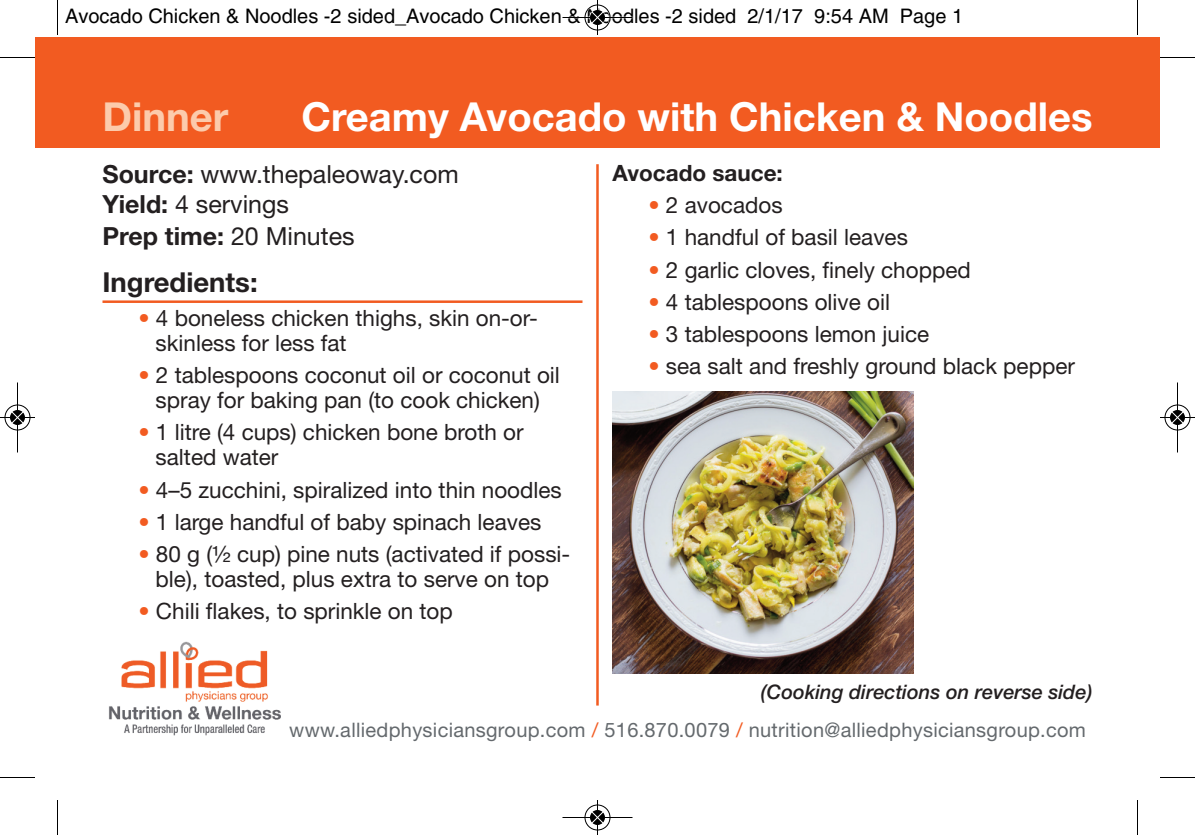
<style>
.page{position:relative;width:1195px;height:835px;background:#fff}
.page>*{position:absolute;margin:0;border:0;box-sizing:border-box;transform-origin:0 0}
.t1{font:700 40px "Helvetica Neue";color:#fff}
.t2{font:700 40px "Helvetica Neue";color:#fccbac}
.t3{font:700 27.5px "Helvetica Neue";color:#231f20}
.t4{font:25px/31px "Helvetica Neue";color:#231f20}
.t5{font:22.5px/25px "Helvetica Neue";color:#231f20}
.t6{font:700 22.5px "Helvetica Neue";color:#231f20}
.t7{font:20px "Helvetica Neue";letter-spacing:.015em;color:#64696d}
.t8{font:20px "Helvetica";color:#000}
.t9{font:italic 500 20px "Helvetica Neue";color:#231f20}
.s1{font-weight:700}
.s2{color:#f25b21}
</style>
<div class="page">
<img style="left:109px;top:641px;width:172px;height:95px">
<div style="left:35px;top:37px;width:1125px;height:111px;background:#f25b21"></div>
<hr style="left:102px;top:300px;width:480px;height:3px;background:#f25b21">
<hr style="left:596px;top:164px;width:3px;height:542px;background:#f25b21">
<img style="left:613px;top:391px;width:301px;height:283px">
<hr style="left:57px;top:0;width:1px;height:35px;background:#000">
<hr style="left:0;top:57px;width:35px;height:1px;background:#000">
<hr style="left:1137px;top:0;width:1px;height:35px;background:#000">
<hr style="left:1160px;top:57px;width:35px;height:1px;background:#000">
<hr style="left:57px;top:800px;width:1px;height:35px;background:#000">
<hr style="left:0;top:777px;width:35px;height:1px;background:#000">
<hr style="left:1137px;top:800px;width:1px;height:35px;background:#000">
<hr style="left:1160px;top:777px;width:35px;height:1px;background:#000">
<div style="left:584px;top:4px;width:27px;height:27px;border:2px solid #fff;border-radius:50%"></div>
<hr style="left:562px;top:17px;width:70px;height:1px;background:#000">
<hr style="left:597px;top:0;width:1px;height:35px;background:#000">
<div style="left:585px;top:5px;width:25px;height:25px;border:1px solid #000;border-radius:50%"></div>
<svg style="left:590px;top:10px;width:15px;height:15px"></svg>
<svg style="left:591px;top:11px;width:13px;height:13px"></svg>
<div style="left:584px;top:804px;width:27px;height:27px;border:2px solid #fff;border-radius:50%"></div>
<hr style="left:562px;top:817px;width:70px;height:1px;background:#000">
<hr style="left:597px;top:800px;width:1px;height:35px;background:#000">
<div style="left:585px;top:805px;width:25px;height:25px;border:1px solid #000;border-radius:50%"></div>
<svg style="left:590px;top:810px;width:15px;height:15px"></svg>
<svg style="left:591px;top:811px;width:13px;height:13px"></svg>
<div style="left:4px;top:404px;width:27px;height:27px;border:2px solid #fff;border-radius:50%"></div>
<hr style="left:17px;top:382px;width:1px;height:70px;background:#000">
<hr style="left:0;top:417px;width:35px;height:1px;background:#000">
<div style="left:5px;top:405px;width:25px;height:25px;border:1px solid #000;border-radius:50%"></div>
<svg style="left:10px;top:410px;width:15px;height:15px"></svg>
<svg style="left:11px;top:411px;width:13px;height:13px"></svg>
<div style="left:1164px;top:404px;width:27px;height:27px;border:2px solid #fff;border-radius:50%"></div>
<hr style="left:1177px;top:382px;width:1px;height:70px;background:#000">
<hr style="left:1160px;top:417px;width:35px;height:1px;background:#000">
<div style="left:1165px;top:405px;width:25px;height:25px;border:1px solid #000;border-radius:50%"></div>
<svg style="left:1170px;top:410px;width:15px;height:15px"></svg>
<svg style="left:1171px;top:411px;width:13px;height:13px"></svg>
<p class="t8" style="left:65px;top:8px;width:900px">Avocado Chicken &amp; Noodles -2 sided_Avocado Chicken &amp; Noodles -2 sided 2/1/17 9:54 AM Page 1</p>
<h1 class="t2" style="left:102px;top:102px;width:127px">Dinner</h1>
<h1 class="t1" style="left:302px;top:102px;width:792px">Creamy Avocado with Chicken &amp; Noodles</h1>
<p class="t4" style="left:102px;top:161px;width:358px"><span class="s1">Source:</span> www.thepaleoway.com<br><span class="s1">Yield:</span> 4 servings<br><span class="s1">Prep time:</span> 20 Minutes</p>
<p class="t3" style="left:102px;top:272px;width:157px">Ingredients:</p>
<p class="t5" style="left:156px;top:308px;width:384px;text-indent:-17px"><span class="s2">•</span> 4 boneless chicken thighs, skin on-or&shy;skinless for less fat</p>
<p class="t5" style="left:139px;top:365px;width:423px;text-align:center"><span class="s2">•</span> 2 tablespoons coconut oil or coconut oil spray for baking pan (to cook chicken)</p>
<p class="t5" style="left:156px;top:422px;width:370px;text-indent:-17px"><span class="s2">•</span> 1 litre (4 cups) chicken bone broth or salted water</p>
<p class="t5" style="left:139px;top:479px;width:425px"><span class="s2">•</span> 4–5 zucchini, spiralized into thin noodles</p>
<p class="t5" style="left:139px;top:512px;width:404px"><span class="s2">•</span> 1 large handful of baby spinach leaves</p>
<p class="t5" style="left:139px;top:544px;width:433px;text-align:center"><span class="s2">•</span> 80 g (½ cup) pine nuts (activated if possi&shy;ble), toasted, plus extra to serve on top</p>
<p class="t5" style="left:139px;top:601px;width:316px"><span class="s2">•</span> Chili flakes, to sprinkle on top</p>
<p class="t6" style="left:612px;top:165px;width:172px">Avocado sauce:</p>
<p class="t5" style="left:648px;top:195px;width:136px"><span class="s2">•</span> 2 avocados</p>
<p class="t5" style="left:648px;top:227px;width:261px"><span class="s2">•</span> 1 handful of basil leaves</p>
<p class="t5" style="left:648px;top:259px;width:324px"><span class="s2">•</span> 2 garlic cloves, finely chopped</p>
<p class="t5" style="left:648px;top:292px;width:243px"><span class="s2">•</span> 4 tablespoons olive oil</p>
<p class="t5" style="left:648px;top:324px;width:282px"><span class="s2">•</span> 3 tablespoons lemon juice</p>
<p class="t5" style="left:648px;top:356px;width:428px"><span class="s2">•</span> sea salt and freshly ground black pepper</p>
<p class="t9" style="left:761px;top:684px;width:333px">(Cooking directions on reverse side)</p>
<p class="t7" style="left:289px;top:722px;width:798px">www.alliedphysiciansgroup.com <span class="s2">/</span> 516.870.0079 <span class="s2">/</span> nutrition@alliedphysiciansgroup.com</p>
</div>
